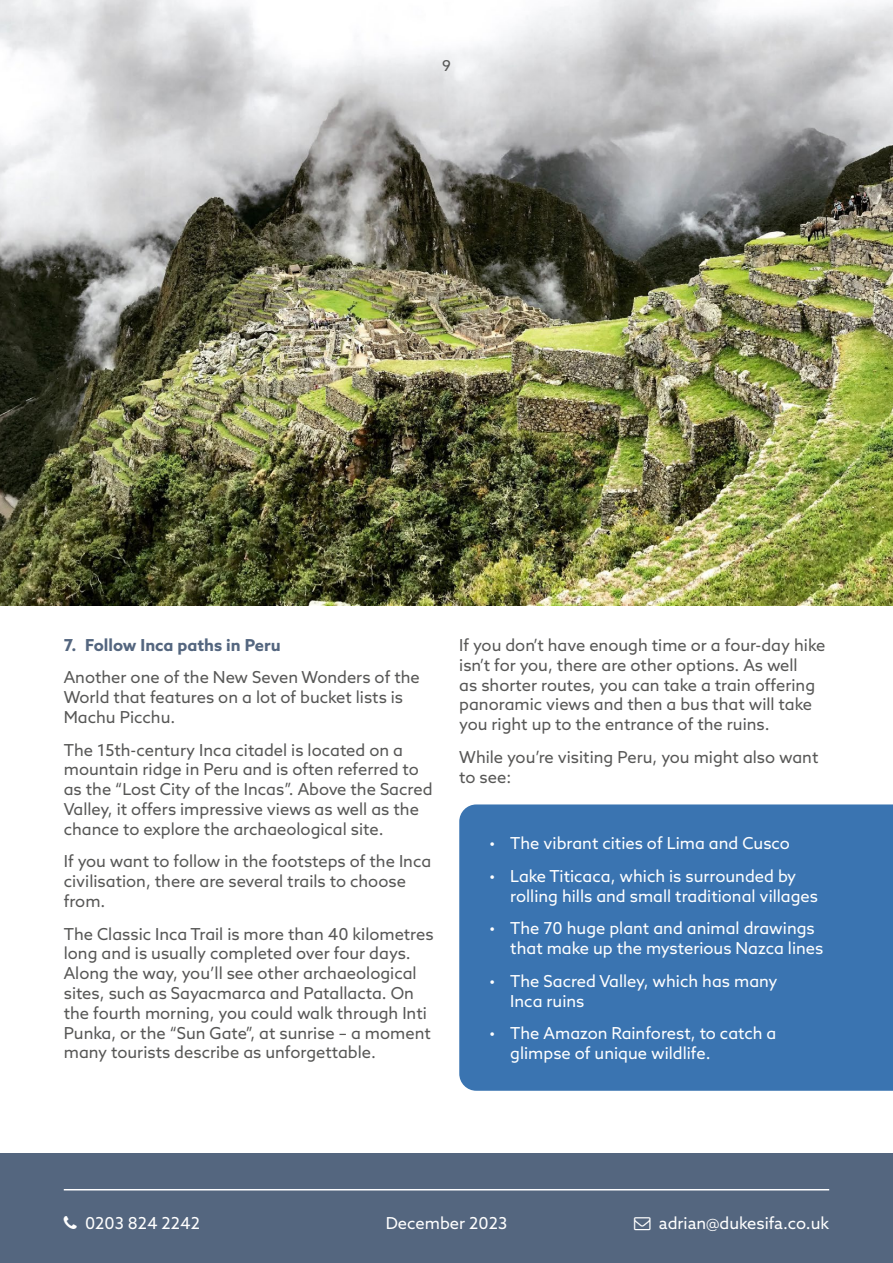
<style>
.page{position:relative;width:893px;height:1263px;background:#fff}
.page>*{position:absolute;margin:0;border:0;box-sizing:border-box;transform-origin:0 0}
.t1{font:16.5px/19.8px "Azo Sans";color:#575756}
.t2{font:16.5px/19.8px "Azo Sans";color:#fff}
.t3{font:700 16.5px "Azo Sans";color:#54667f}
.t4{font:15px "Azo Sans";color:#575756}
</style>
<div class="page">
<div style="left:0;top:1153px;width:893px;height:110px;background:#54667f"></div>
<hr style="left:64px;top:1189px;width:765px;height:1px;background:#fff">
<svg style="left:459px;top:804px;width:434px;height:287px;background:#3f77b3"></svg>
<img style="left:0;top:0;width:893px;height:606px">
<p class="t4" style="left:442px;top:56px;width:10px">9</p>
<p class="t3" style="left:64px;top:634px;width:219px">7. Follow Inca paths in Peru</p>
<p class="t1" style="left:64px;top:667px;width:358px">Another one of the New Seven Wonders of the<br>World that features on a lot of bucket lists is<br>Machu Picchu.</p>
<p class="t1" style="left:64px;top:740px;width:370px">The 15th-century Inca citadel is located on a mountain ridge in Peru and is often referred to as the “Lost City of the Incas”. Above the Sacred Valley, it offers impressive views as well as the chance to explore the archaeological site.</p>
<p class="t1" style="left:64px;top:851px;width:369px">If you want to follow in the footsteps of the Inca civilisation, there are several trails to choose from.</p>
<p class="t1" style="left:64px;top:923px;width:371px">The Classic Inca Trail is more than 40 kilometres long and is usually completed over four days.<br>Along the way, you’ll see other archaeological sites, such as Sayacmarca and Patallacta. On the fourth morning, you could walk through Inti Punka, or the “Sun Gate”, at sunrise – a moment many tourists describe as unforgettable.</p>
<p class="t1" style="left:459px;top:635px;width:367px">If you don’t have enough time or a four-day hike isn’t for you, there are other options. As well<br>as shorter routes, you can take a train offering panoramic views and then a bus that will take you right up to the entrance of the ruins.</p>
<p class="t1" style="left:459px;top:747px;width:361px">While you’re visiting Peru, you might also want to see:</p>
<p class="t2" style="left:489px;top:833px;width:302px">• The vibrant cities of Lima and Cusco</p>
<p class="t2" style="left:510px;top:866px;width:309px;text-indent:-21px">• Lake Titicaca, which is surrounded by rolling hills and small traditional villages</p>
<p class="t2" style="left:510px;top:918px;width:315px;text-indent:-21px">• The 70 huge plant and animal drawings that make up the mysterious Nazca lines</p>
<p class="t2" style="left:510px;top:971px;width:269px;text-indent:-21px">• The Sacred Valley, which has many<br>Inca ruins</p>
<p class="t2" style="left:510px;top:1023px;width:268px;text-indent:-21px">• The Amazon Rainforest, to catch a glimpse of unique wildlife.</p>
<p class="t2" style="left:85px;top:1213px;width:116px">0203 824 2242</p>
<p class="t2" style="left:659px;top:1213px;width:172px">adrian@dukesifa.co.uk</p>
<p class="t2" style="left:386px;top:1213px;width:123px">December 2023</p>
</div>
